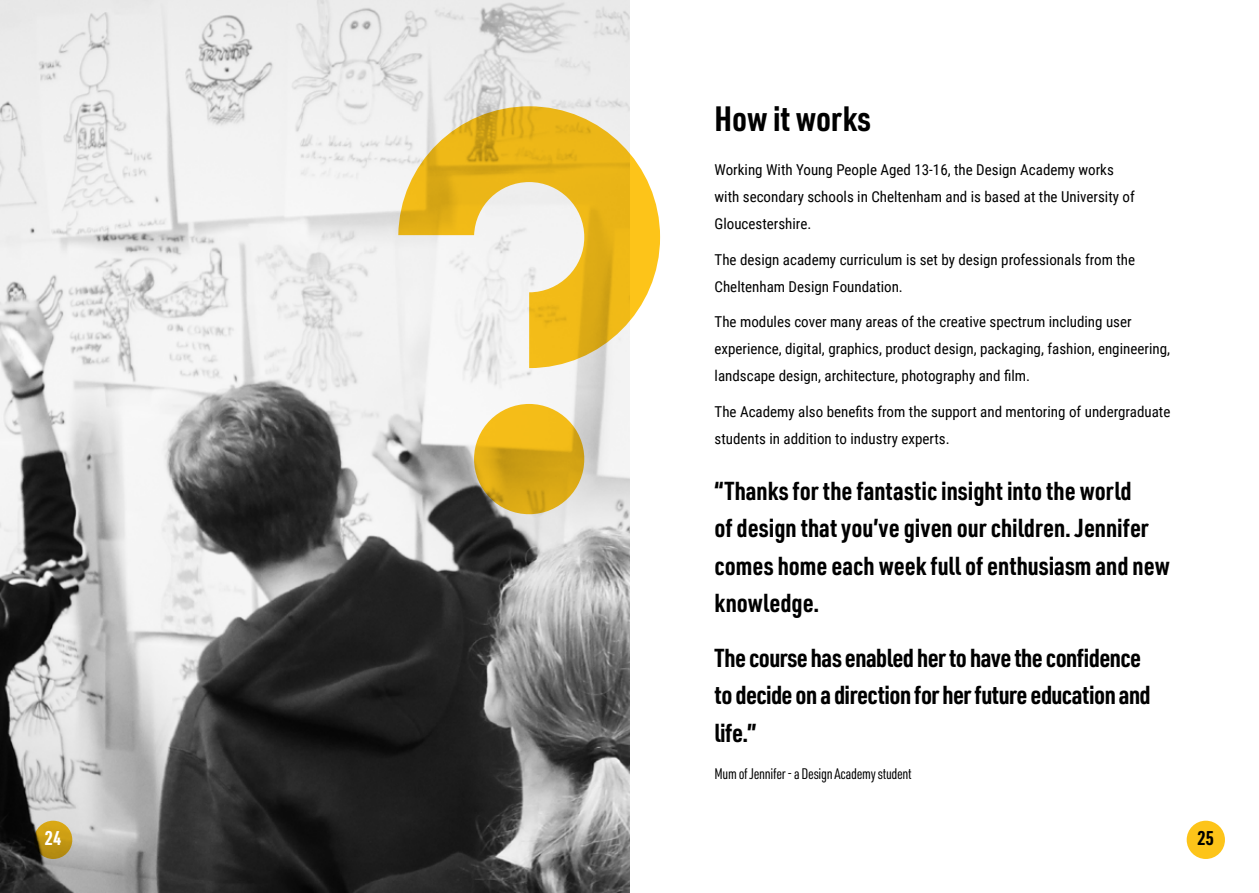
<style>
.page{position:relative;width:1259px;height:893px;background:#fff}
.page>*{position:absolute;margin:0;border:0;box-sizing:border-box;transform-origin:0 0}
.t1{font:700 34.5px "URWDIN Cond";color:#000}
.t2{font:700 25.5px/37.5px "URWDIN Cond";color:#000}
.t3{font:700 25.5px/37.5px "URWDIN Cond";letter-spacing:-.02em;color:#000}
.t4{font:700 19.5px "URWDIN Cond";color:#fff}
.t5{font:700 19.5px "URWDIN Cond";color:#000}
.t6{font:15px/27px "Roboto Condensed";color:#000}
.t7{font:15px "URWDIN Cond";letter-spacing:-.02em;color:#000}
</style>
<div class="page">
<img style="left:0;top:0;width:629px;height:893px">
<svg style="left:398px;top:106px;width:262px;height:262px"></svg>
<svg style="left:474px;top:404px;width:110px;height:110px;background:#e0ad16"></svg>
<div style="left:1186px;top:821px;width:39px;height:38px;background:#fdc419;border-radius:50%"></div>
<svg style="left:34px;top:821px;width:38px;height:38px"></svg>
<h1 class="t1" style="left:714px;top:95px;width:158px">How it works</h1>
<p class="t6" style="left:714px;top:156px;width:422px">Working With Young People Aged 13-16, the Design Academy works with secondary schools in Cheltenham and is based at the University of<br>Gloucestershire.</p>
<p class="t6" style="left:714px;top:245px;width:422px">The design academy curriculum is set by design professionals from the<br>Cheltenham Design Foundation.</p>
<p class="t6" style="left:714px;top:308px;width:457px">The modules cover many areas of the creative spectrum including user experience, digital, graphics, product design, packaging, fashion, engineering, landscape design, architecture, photography and film.</p>
<p class="t6" style="left:714px;top:397px;width:457px">The Academy also benefits from the support and mentoring of undergraduate students in addition to industry experts.</p>
<h2 class="t2" style="left:714px;top:471px;width:457px">“Thanks for the fantastic insight into the world<br>of design that you’ve given our children. Jennifer comes home each week full of enthusiasm and new knowledge.</h2>
<h2 class="t3" style="left:714px;top:638px;width:438px">The course has enabled her to have the confidence to decide on a direction for her future education and life.”</h2>
<p class="t7" style="left:714px;top:764px;width:199px">Mum of Jennifer - a Design Academy student</p>
<h3 class="t4" style="left:45px;top:825px;width:18px">24</h3>
<h3 class="t5" style="left:1197px;top:825px;width:18px">25</h3>
</div>
